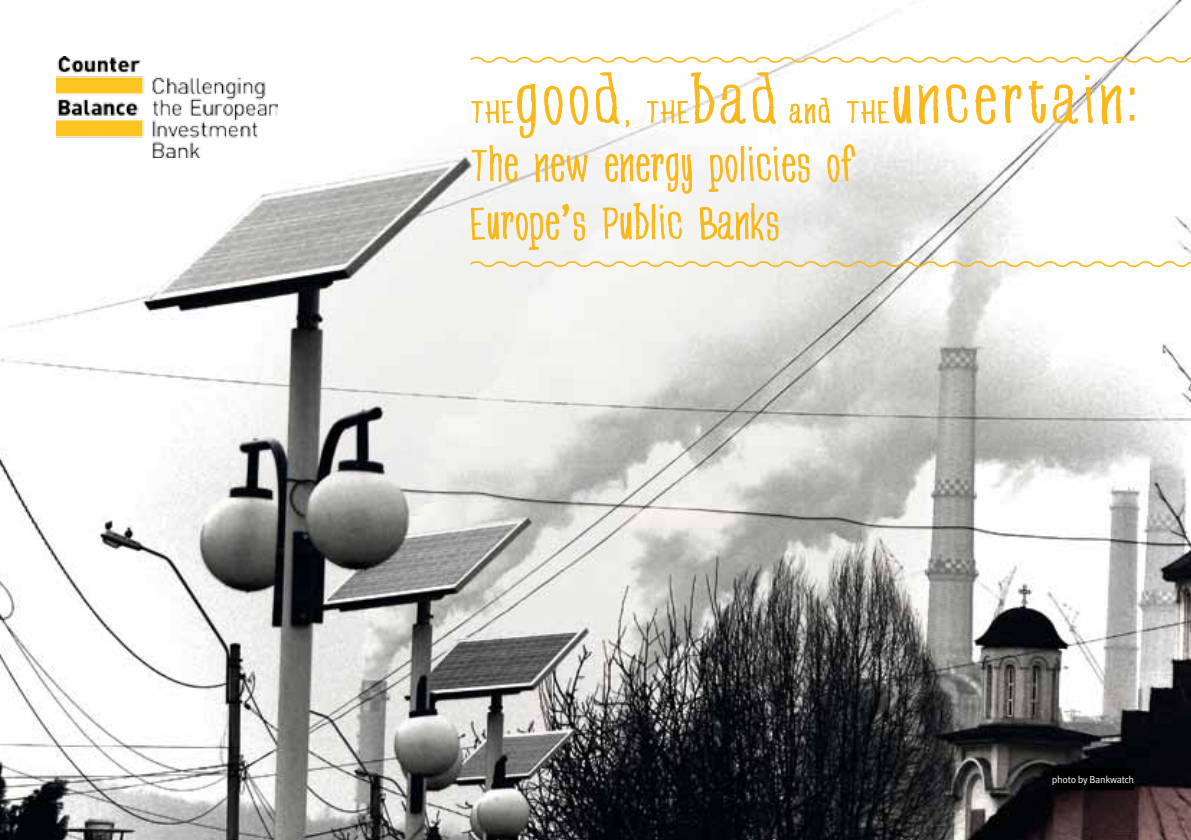
<style>
.page{position:relative;width:1191px;height:840px;background:#fff}
.page>*{position:absolute;margin:0;border:0;box-sizing:border-box;transform-origin:0 0}
.t1{font:100 82px "Greenbeans";letter-spacing:.045em;color:#f9b718;scale:1.5 1}
.t2{font:100 58px/58px "Greenbeans";letter-spacing:.02em;color:#f9b718;scale:1.34 1}
.t3{font:10px "Meta Pro";letter-spacing:-.035em;color:#fff}
.s1{font-size:40px}
.s2{font-family:"Vollkorn";font-weight:400;font-size:48px}
</style>
<div class="page">
<img style="left:0;top:0;width:1191px;height:839px">
<img style="left:57px;top:57px;width:220px;height:100px">
<svg style="left:468px;top:55px;width:723px;height:10px"></svg>
<svg style="left:468px;top:71px;width:723px;height:220px"></svg>
<div style="left:1051px;top:767px;width:83px;height:22px;background:#000"></div>
<h1 class="t1" style="left:471px;top:57px;width:447px"><span class="s1">The</span>good<span class="s1">, the</span>bad <span class="s1">and the</span>uncertain:</h1>
<p class="t2" style="left:471px;top:135px;width:288px">The new energy policies of<br>Europe<span class="s2">’</span>s Public Banks</p>
<p class="t3" style="left:1051px;top:773px;width:84px">photo by Bankwatch</p>
</div>
